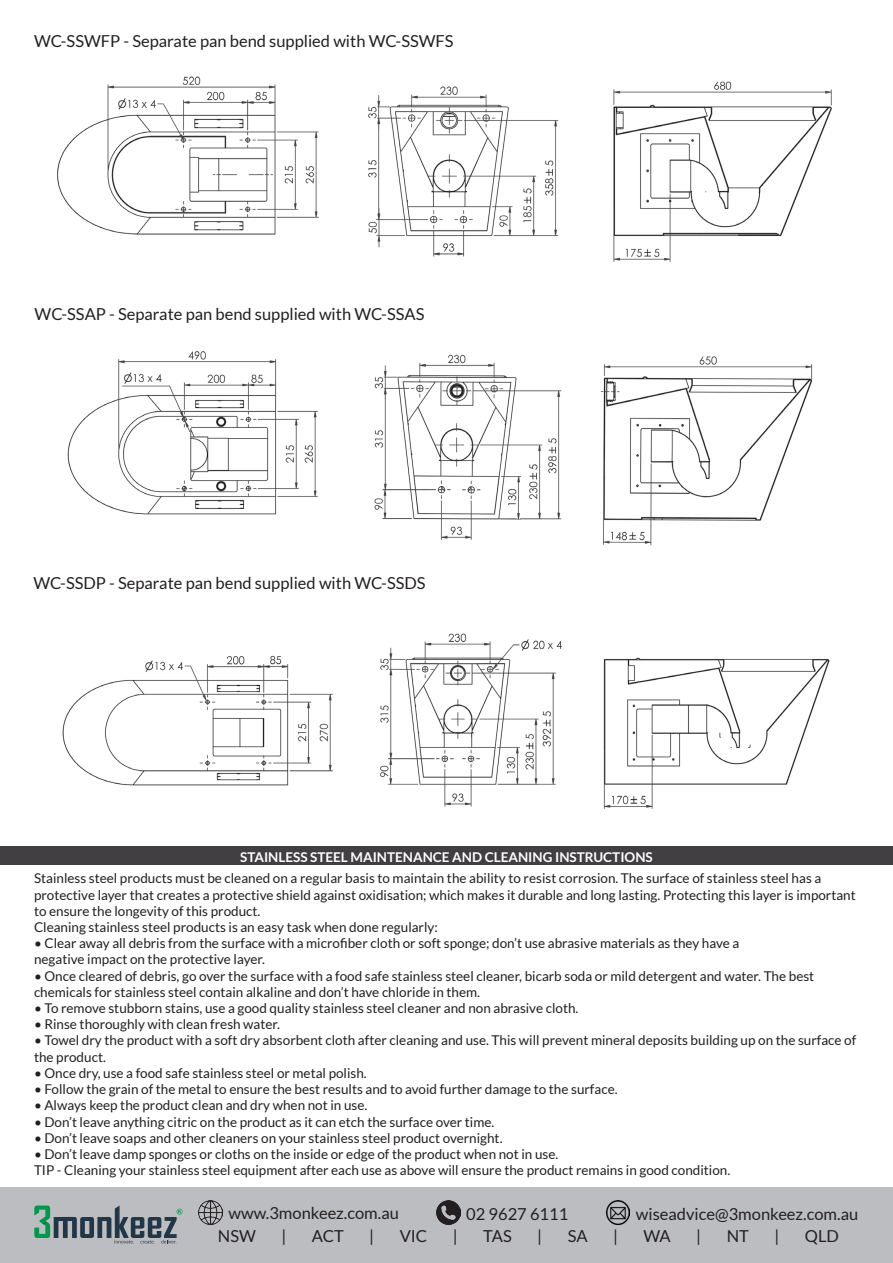
<style>
.page{position:relative;width:893px;height:1263px;background:#fff}
.page>*{position:absolute;margin:0;border:0;box-sizing:border-box;transform-origin:0 0}
.t1{font:16.5px "Lato";color:#231f20}
.t2{font:13.5px/16.2px "Lato";color:#231f20}
.t3{font:700 13.5px "Lato";color:#fff}
</style>
<div class="page">
<img style="left:67px;top:351px;width:746px;height:194px">
<img style="left:62px;top:633px;width:768px;height:176px">
<div style="left:0;top:846px;width:893px;height:19px;background:#413f41"></div>
<div style="left:0;top:1187px;width:893px;height:76px;background:#bcbdc0"></div>
<svg style="left:34px;top:1205px;width:148px;height:39px"></svg>
<img style="left:199px;top:1200px;width:23px;height:24px">
<img style="left:436px;top:1200px;width:24px;height:24px">
<img style="left:606px;top:1200px;width:24px;height:24px">
<img style="left:57px;top:76px;width:775px;height:186px">
<p class="t1" style="left:34px;top:32px;width:421px">WC-SSWFP - Separate pan bend supplied with WC-SSWFS</p>
<p class="t1" style="left:35px;top:305px;width:391px">WC-SSAP - Separate pan bend supplied with WC-SSAS</p>
<p class="t1" style="left:33px;top:574px;width:394px">WC-SSDP - Separate pan bend supplied with WC-SSDS</p>
<p class="t3" style="left:240px;top:849px;width:414px">STAINLESS STEEL MAINTENANCE AND CLEANING INSTRUCTIONS</p>
<p class="t2" style="left:34px;top:870px;width:823px">Stainless steel products must be cleaned on a regular basis to maintain the ability to resist corrosion. The surface of stainless steel has a protective layer that creates a protective shield against oxidisation; which makes it durable and long lasting. Protecting this layer is important to ensure the longevity of this product.</p>
<p class="t2" style="left:34px;top:919px;width:405px">Cleaning stainless steel products is an easy task when done regularly:</p>
<p class="t2" style="left:34px;top:935px;width:707px">• Clear away all debris from the surface with a microfiber cloth or soft sponge; don’t use abrasive materials as they have a negative impact on the protective layer.</p>
<p class="t2" style="left:34px;top:967px;width:782px">• Once cleared of debris, go over the surface with a food safe stainless steel cleaner, bicarb soda or mild detergent and water. The best chemicals for stainless steel contain alkaline and don’t have chloride in them.</p>
<p class="t2" style="left:34px;top:1000px;width:546px">• To remove stubborn stains, use a good quality stainless steel cleaner and non abrasive cloth.</p>
<p class="t2" style="left:34px;top:1016px;width:247px">• Rinse thoroughly with clean fresh water.</p>
<p class="t2" style="left:34px;top:1032px;width:824px">• Towel dry the product with a soft dry absorbent cloth after cleaning and use. This will prevent mineral deposits building up on the surface of the product.</p>
<p class="t2" style="left:34px;top:1065px;width:334px">• Once dry, use a food safe stainless steel or metal polish.</p>
<p class="t2" style="left:34px;top:1081px;width:585px">• Follow the grain of the metal to ensure the best results and to avoid further damage to the surface.</p>
<p class="t2" style="left:34px;top:1097px;width:335px">• Always keep the product clean and dry when not in use.</p>
<p class="t2" style="left:34px;top:1113px;width:462px">• Don’t leave anything citric on the product as it can etch the surface over time.</p>
<p class="t2" style="left:34px;top:1129px;width:470px">• Don’t leave soaps and other cleaners on your stainless steel product overnight.</p>
<p class="t2" style="left:34px;top:1146px;width:526px">• Don’t leave damp sponges or cloths on the inside or edge of the product when not in use.</p>
<p class="t2" style="left:34px;top:1162px;width:698px">TIP - Cleaning your stainless steel equipment after each use as above will ensure the product remains in good condition.</p>
<p class="t1" style="left:228px;top:1204px;width:172px">www.3monkeez.com.au</p>
<p class="t1" style="left:466px;top:1204px;width:104px">02 9627 6111</p>
<p class="t1" style="left:636px;top:1204px;width:224px">wiseadvice@3monkeez.com.au</p>
<p class="t1" style="left:218px;top:1227px;width:40px">NSW</p>
<p class="t1" style="left:281px;top:1227px;width:6px">|</p>
<p class="t1" style="left:312px;top:1227px;width:33px">ACT</p>
<p class="t1" style="left:369px;top:1227px;width:6px">|</p>
<p class="t1" style="left:400px;top:1227px;width:29px">VIC</p>
<p class="t1" style="left:453px;top:1227px;width:6px">|</p>
<p class="t1" style="left:483px;top:1227px;width:30px">TAS</p>
<p class="t1" style="left:537px;top:1227px;width:6px">|</p>
<p class="t1" style="left:568px;top:1227px;width:21px">SA</p>
<p class="t1" style="left:613px;top:1227px;width:6px">|</p>
<p class="t1" style="left:644px;top:1227px;width:29px">WA</p>
<p class="t1" style="left:696px;top:1227px;width:6px">|</p>
<p class="t1" style="left:727px;top:1227px;width:24px">NT</p>
<p class="t1" style="left:774px;top:1227px;width:6px">|</p>
<p class="t1" style="left:805px;top:1227px;width:36px">QLD</p>
</div>
